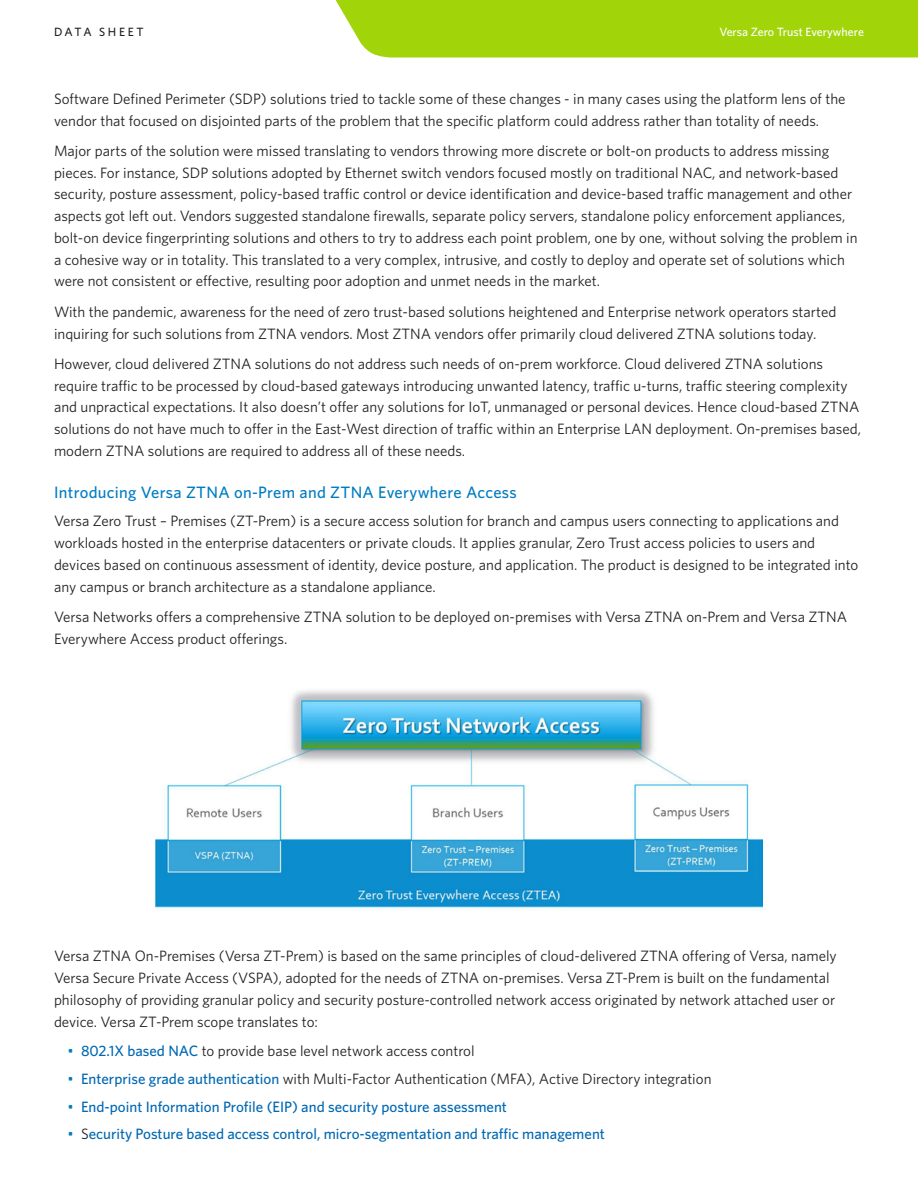
<style>
.page{position:relative;width:918px;height:1188px;background:#fff}
.page>*{position:absolute;margin:0;border:0;box-sizing:border-box;transform-origin:0 0}
.t1{font:500 16.5px "Whitney";letter-spacing:.02em;color:#007cc2}
.Main_Body_Text{font:15px/21.8px "Whitney";color:#231f20}
.t2{font:500 15px "Whitney";color:#0168b3}
.Highlight{font:500 12px "Whitney";color:#fff}
.Highlight-2{font:500 12px "Whitney";letter-spacing:.215em;color:#231f20}
.s1{color:#007cc2}
.s2{font-weight:500;color:#0168b3}
.s3{font-weight:400;color:#007cc2}
.s4{font-weight:400;color:#231f20}
</style>
<div class="page">
<div style="left:335px;top:0;width:583px;height:58px;background:#a2d40a"></div>
<img style="left:155px;top:690px;width:608px;height:219px">
<p class="Highlight-2" style="left:54px;top:24px;width:91px">DATA SHEET</p>
<p class="Highlight" style="left:719px;top:24px;width:146px">Versa Zero Trust Everywhere</p>
<p class="Main_Body_Text" style="left:54px;top:87px;width:793px">Software Defined Perimeter (SDP) solutions tried to tackle some of these changes - in many cases using the platform lens of the vendor that focused on disjointed parts of the problem that the specific platform could address rather than totality of needs.</p>
<p class="Main_Body_Text" style="left:54px;top:139px;width:805px">Major parts of the solution were missed translating to vendors throwing more discrete or bolt-on products to address missing pieces. For instance, SDP solutions adopted by Ethernet switch vendors focused mostly on traditional NAC, and network-based security, posture assessment, policy-based traffic control or device identification and device-based traffic management and other aspects got left out. Vendors suggested standalone firewalls, separate policy servers, standalone policy enforcement appliances, bolt-on device fingerprinting solutions and others to try to address each point problem, one by one, without solving the problem in a cohesive way or in totality. This translated to a very complex, intrusive, and costly to deploy and operate set of solutions which were not consistent or effective, resulting poor adoption and unmet needs in the market.</p>
<p class="Main_Body_Text" style="left:54px;top:300px;width:784px">With the pandemic, awareness for the need of zero trust-based solutions heightened and Enterprise network operators started inquiring for such solutions from ZTNA vendors. Most ZTNA vendors offer primarily cloud delivered ZTNA solutions today.</p>
<p class="Main_Body_Text" style="left:54px;top:353px;width:808px">However, cloud delivered ZTNA solutions do not address such needs of on-prem workforce. Cloud delivered ZTNA solutions require traffic to be processed by cloud-based gateways introducing unwanted latency, traffic u-turns, traffic steering complexity and unpractical expectations. It also doesn’t offer any solutions for IoT, unmanaged or personal devices. Hence cloud-based ZTNA solutions do not have much to offer in the East-West direction of traffic within an Enterprise LAN deployment. On-premises based, modern ZTNA solutions are required to address all of these needs.</p>
<h1 class="t1" style="left:54px;top:481px;width:464px">Introducing Versa ZTNA on-Prem and ZTNA Everywhere Access</h1>
<p class="Main_Body_Text" style="left:54px;top:510px;width:806px">Versa Zero Trust – Premises (ZT-Prem) is a secure access solution for branch and campus users connecting to applications and workloads hosted in the enterprise datacenters or private clouds. It applies granular, Zero Trust access policies to users and devices based on continuous assessment of identity, device posture, and application. The product is designed to be integrated into any campus or branch architecture as a standalone appliance.</p>
<p class="Main_Body_Text" style="left:54px;top:606px;width:795px">Versa Networks offers a comprehensive ZTNA solution to be deployed on-premises with Versa ZTNA on-Prem and Versa ZTNA<br>Everywhere Access product offerings.</p>
<p class="Main_Body_Text" style="left:54px;top:945px;width:784px">Versa ZTNA On-Premises (Versa ZT-Prem) is based on the same principles of cloud-delivered ZTNA offering of Versa, namely Versa Secure Private Access (VSPA), adopted for the needs of ZTNA on-premises. Versa ZT-Prem is built on the fundamental philosophy of providing granular policy and security posture-controlled network access originated by network attached user or device. Versa ZT-Prem scope translates to:</p>
<p class="Main_Body_Text" style="left:68px;top:1040px;width:409px"><span class="s1">•</span> <span class="s2">802.1X based NAC</span> to provide base level network access control</p>
<p class="Main_Body_Text" style="left:68px;top:1068px;width:646px"><span class="s1">•</span> <span class="s2">Enterprise grade authentication</span> with Multi-Factor Authentication (MFA), Active Directory integration</p>
<p class="t2" style="left:68px;top:1097px;width:441px"><span class="s3">•</span> End-point Information Profile (EIP) and security posture assessment</p>
<p class="t2" style="left:68px;top:1124px;width:539px"><span class="s3">•</span> <span class="s4">S</span>ecurity Posture based access control, micro-segmentation and traffic management</p>
</div>
